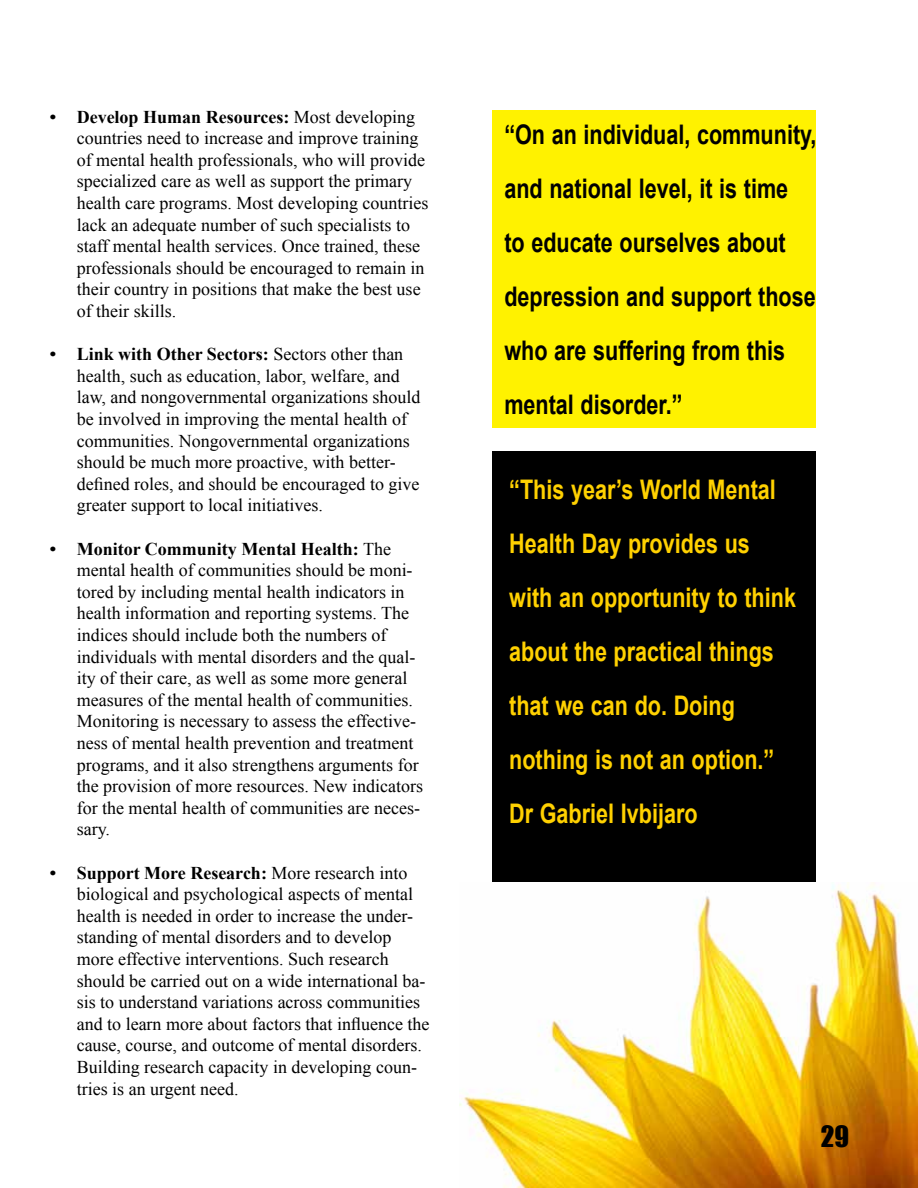
<style>
.page{position:relative;width:918px;height:1188px;background:#fff}
.page>*{position:absolute;margin:0;border:0;box-sizing:border-box;transform-origin:0 0}
.t1{font:700 27px/54px "Arial";color:#ffd100;scale:.8 1}
.t2{font:700 27px/54px "Arial";color:#000;scale:.8 1}
.t3{font:27px "Impact";color:#000}
.t4{font:18px/21.6px "Times New Roman";color:#000}
.s1{font-weight:700}
</style>
<div class="page">
<div style="left:492px;top:451px;width:324px;height:512px;background:#000"></div>
<div style="left:492px;top:110px;width:324px;height:318px;background:#fff200"></div>
<img style="left:459px;top:882px;width:459px;height:306px">
<p class="t4" style="left:77px;top:106px;width:353px;text-indent:-27px"><span class="s1">• Develop Human Resources:</span> Most developing countries need to increase and improve training of mental health professionals, who will provide specialized care as well as support the primary health care programs. Most developing countries lack an adequate number of such specialists to staff mental health services. Once trained, these professionals should be encouraged to remain in their country in positions that make the best use of their skills.</p>
<p class="t4" style="left:77px;top:343px;width:345px;text-indent:-27px"><span class="s1">• Link with Other Sectors:</span> Sectors other than health, such as education, labor, welfare, and law, and nongovernmental organizations should be involved in improving the mental health of communities. Nongovernmental organizations should be much more proactive, with better&shy;defined roles, and should be encouraged to give greater support to local initiatives.</p>
<p class="t4" style="left:77px;top:538px;width:348px;text-indent:-27px"><span class="s1">• Monitor Community Mental Health:</span> The mental health of communities should be moni&shy;tored by including mental health indicators in health information and reporting systems. The indices should include both the numbers of individuals with mental disorders and the qual&shy;ity of their care, as well as some more general measures of the mental health of communities.<br>Monitoring is necessary to assess the effective&shy;ness of mental health prevention and treatment programs, and it also strengthens arguments for the provision of more resources. New indicators for the mental health of communities are neces&shy;sary.</p>
<p class="t4" style="left:77px;top:862px;width:354px;text-indent:-27px"><span class="s1">• Support More Research:</span> More research into biological and psychological aspects of mental health is needed in order to increase the under&shy;standing of mental disorders and to develop more effective interventions. Such research should be carried out on a wide international ba&shy;sis to understand variations across communities and to learn more about factors that influence the cause, course, and outcome of mental disorders.<br>Building research capacity in developing coun&shy;tries is an urgent need.</p>
<h1 class="t2" style="left:504px;top:109px;width:392px">“On an individual, community, and national level, it is time<br>to educate ourselves about depression and support those who are suffering from this mental disorder.”</h1>
<h1 class="t1" style="left:509px;top:464px;width:360px">“This year’s World Mental<br>Health Day provides us with an opportunity to think about the practical things that we can do. Doing nothing is not an option.”<br>Dr Gabriel Ivbijaro</h1>
<h1 class="t3" style="left:821px;top:1115px;width:30px">29</h1>
</div>
